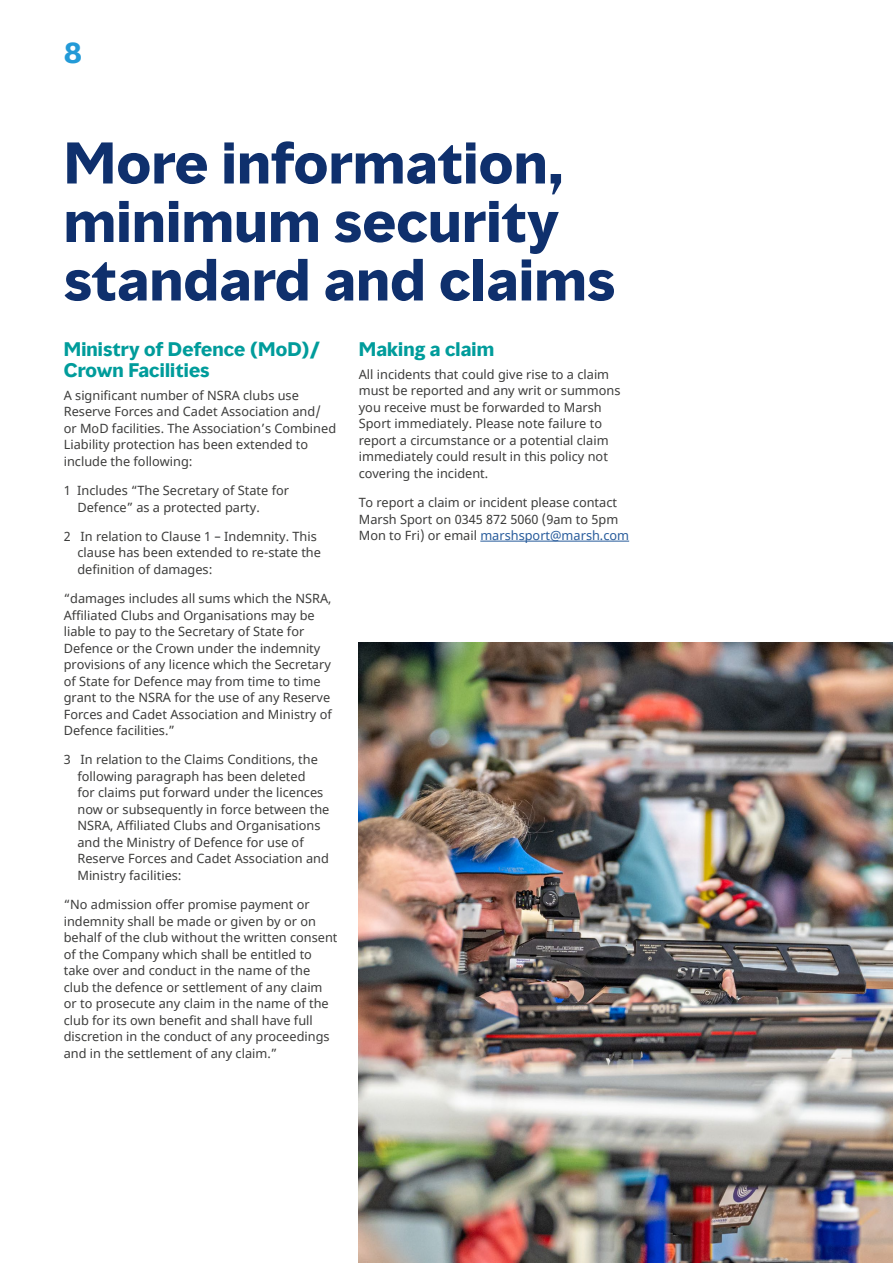
<style>
.page{position:relative;width:893px;height:1263px;background:#fff}
.page>*{position:absolute;margin:0;border:0;box-sizing:border-box;transform-origin:0 0}
.t1{font:700 54px/58.5px "MMC Display";letter-spacing:.01em;color:#0f306d}
.t2{font:700 27px "MMC Display";color:#239ad7}
.t3{font:700 18px/21px "MMC Display";letter-spacing:.01em;color:#009c9b}
.t4{font:12.75px/16.5px "Noto Sans";color:#3c3c3b}
.s1{color:#275b9b}
</style>
<div class="page">
<hr style="left:892px;top:0;width:1px;height:421px;background:#0f306d">
<hr style="left:480px;top:541px;width:149px;height:1px;background:#275b9b">
<img style="left:359px;top:642px;width:534px;height:621px">
<h2 class="t2" style="left:64px;top:35px;width:20px">8</h2>
<h1 class="t1" style="left:64px;top:135px;width:553px">More information, minimum security standard and claims</h1>
<h3 class="t3" style="left:64px;top:339px;width:258px">Ministry of Defence (MoD)/<br>Crown Facilities</h3>
<p class="t4" style="left:64px;top:387px;width:274px">A significant number of NSRA clubs use Reserve Forces and Cadet Association and/ or MoD facilities. The Association’s Combined Liability protection has been extended to include the following:</p>
<p class="t4" style="left:77px;top:483px;width:213px;text-indent:-14px">1 Includes “The Secretary of State for<br>Defence” as a protected party.</p>
<p class="t4" style="left:77px;top:528px;width:245px;text-indent:-14px">2 In relation to Clause 1 – Indemnity. This clause has been extended to re-state the definition of damages:</p>
<p class="t4" style="left:64px;top:591px;width:270px">“damages includes all sums which the NSRA, Affiliated Clubs and Organisations may be liable to pay to the Secretary of State for Defence or the Crown under the indemnity provisions of any licence which the Secretary of State for Defence may from time to time grant to the NSRA for the use of any Reserve Forces and Cadet Association and Ministry of Defence facilities.”</p>
<p class="t4" style="left:77px;top:752px;width:253px;text-indent:-14px">3 In relation to the Claims Conditions, the following paragraph has been deleted<br>for claims put forward under the licences now or subsequently in force between the NSRA, Affiliated Clubs and Organisations and the Ministry of Defence for use of Reserve Forces and Cadet Association and Ministry facilities:</p>
<p class="t4" style="left:64px;top:897px;width:275px">“No admission offer promise payment or indemnity shall be made or given by or on behalf of the club without the written consent of the Company which shall be entitled to take over and conduct in the name of the club the defence or settlement of any claim or to prosecute any claim in the name of the club for its own benefit and shall have full discretion in the conduct of any proceedings and in the settlement of any claim.”</p>
<h3 class="t3" style="left:359px;top:339px;width:137px">Making a claim</h3>
<p class="t4" style="left:359px;top:366px;width:263px">All incidents that could give rise to a claim must be reported and any writ or summons you receive must be forwarded to Marsh Sport immediately. Please note failure to report a circumstance or a potential claim immediately could result in this policy not covering the incident.</p>
<p class="t4" style="left:359px;top:495px;width:272px">To report a claim or incident please contact<br>Marsh Sport on 0345 872 5060 (9am to 5pm<br>Mon to Fri) or email <span class="s1">marshsport@marsh.com</span></p>
</div>
